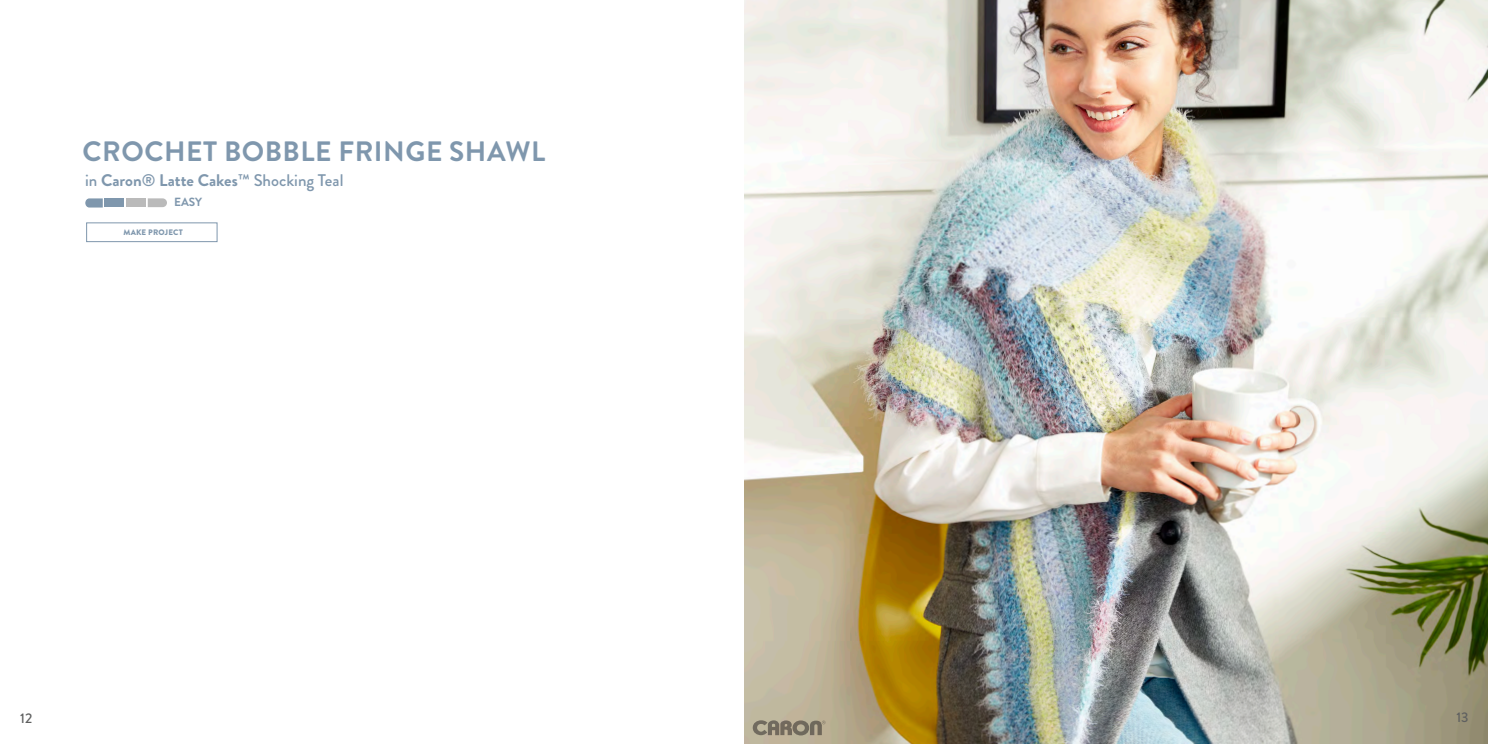
<style>
.page{position:relative;width:1488px;height:744px;background:#fff}
.page>*{position:absolute;margin:0;border:0;box-sizing:border-box;transform-origin:0 0}
.t1{font:700 28px "Brandon Grotesque";letter-spacing:.02em;color:#7f97ad}
.t2{font:500 16.8px "Brandon Grotesque";color:#7f97ad}
.t3{font:500 14px "Brandon Grotesque";color:#5f6060}
.t4{font:700 11.9px "Brandon Grotesque";color:#7f97ad}
.t5{font:900 7.96px "Brandon Grotesque";letter-spacing:.02em;color:#7f97ad}
.s1{font-weight:700}
</style>
<div class="page">
<img style="left:744px;top:0;width:744px;height:744px">
<svg style="left:85px;top:198px;width:18px;height:9px"></svg>
<div style="left:105px;top:198px;width:19px;height:9px;background:#7f97ad"></div>
<div style="left:126px;top:198px;width:20px;height:9px;background:#bababa"></div>
<svg style="left:148px;top:198px;width:19px;height:9px"></svg>
<div style="left:86px;top:222px;width:131px;height:20px;border:1px solid #7f97ad"></div>
<svg style="left:752px;top:720px;width:73px;height:15px"></svg>
<p class="t1" style="left:82px;top:132px;width:464px">CROCHET BOBBLE FRINGE SHAWL</p>
<p class="t4" style="left:174px;top:194px;width:30px">EASY</p>
<p class="t5" style="left:124px;top:227px;width:61px">MAKE PROJECT</p>
<p class="t2" style="left:85px;top:168px;width:260px">in <span class="s1">Caron</span>® <span class="s1">Latte Cakes</span>™ Shocking Teal</p>
<p class="t3" style="left:20px;top:709px;width:14px">12</p>
<p class="t3" style="left:1456px;top:708px;width:14px">13</p>
</div>
